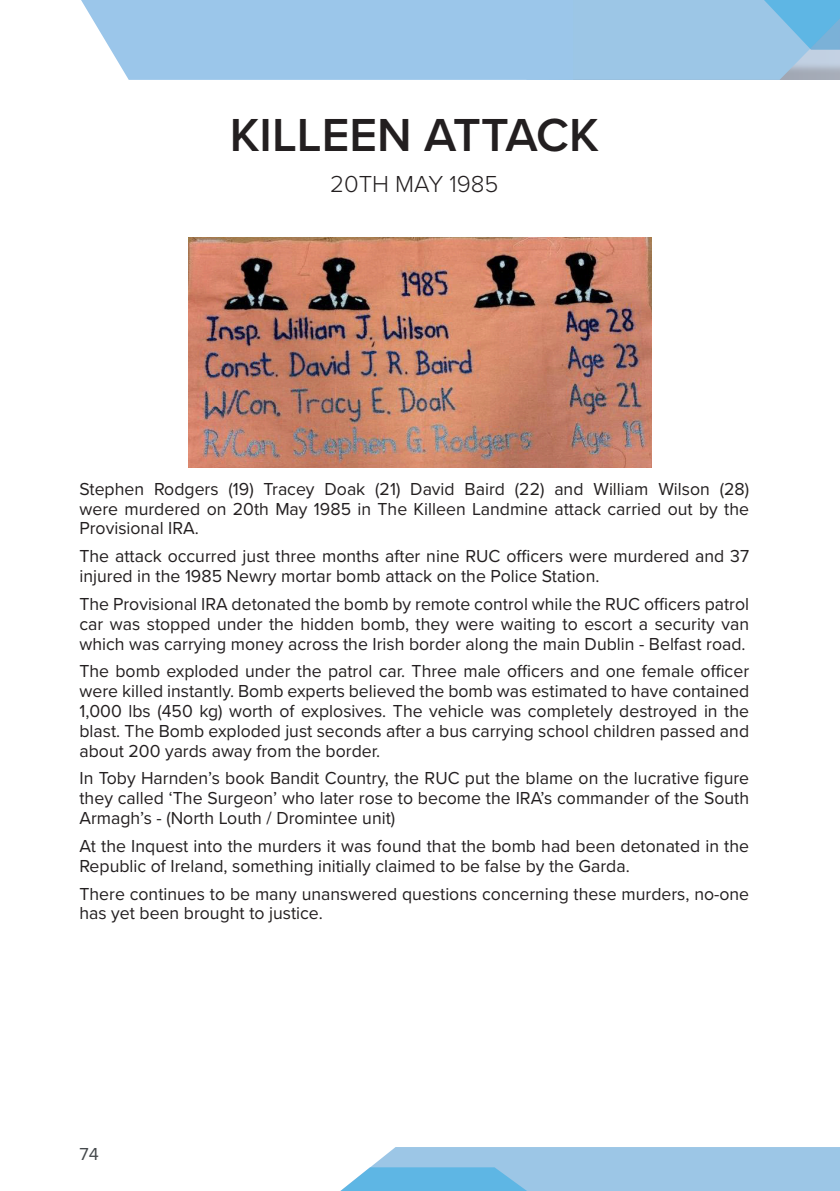
<style>
.page{position:relative;width:840px;height:1191px;background:#fff}
.page>*{position:absolute;margin:0;border:0;box-sizing:border-box;transform-origin:0 0}
.First_Name{font:600 48px "Proxima Nova";color:#231f20}
.Surname{font:300 24px "Proxima Nova";color:#231f20}
.Main_Body{font:18px/19.8px "Proxima Nova";color:#231f20;text-align:justify}
.t1{font:18px "Proxima Nova";color:#45494c}
</style>
<div class="page">
<svg style="left:340px;top:1147px;width:499px;height:44px"></svg>
<div style="left:81px;top:0;width:445px;height:80px;background:#9bc6ea"></div>
<svg style="left:526px;top:0;width:313px;height:80px"></svg>
<img style="left:188px;top:237px;width:463px;height:230px">
<p class="First_Name" style="left:229px;top:100px;width:370px">KILLEEN ATTACK</p>
<p class="Surname" style="left:330px;top:166px;width:170px">20TH MAY 1985</p>
<p class="Main_Body" style="left:79px;top:478px;width:671px">Stephen Rodgers (19) Tracey Doak (21) David Baird (22) and William Wilson (28) were murdered on 20th May 1985 in The Killeen Landmine attack carried out by the Provisional IRA.</p>
<p class="Main_Body" style="left:79px;top:545px;width:671px">The attack occurred just three months after nine RUC officers were murdered and 37 injured in the 1985 Newry mortar bomb attack on the Police Station.</p>
<p class="Main_Body" style="left:79px;top:593px;width:670px">The Provisional IRA detonated the bomb by remote control while the RUC officers patrol car was stopped under the hidden bomb, they were waiting to escort a security van which was carrying money across the Irish border along the main Dublin - Belfast road.</p>
<p class="Main_Body" style="left:79px;top:660px;width:670px">The bomb exploded under the patrol car. Three male officers and one female officer were killed instantly. Bomb experts believed the bomb was estimated to have contained 1,000 lbs (450 kg) worth of explosives. The vehicle was completely destroyed in the blast. The Bomb exploded just seconds after a bus carrying school children passed and about 200 yards away from the border.</p>
<p class="Main_Body" style="left:79px;top:767px;width:671px">In Toby Harnden’s book Bandit Country, the RUC put the blame on the lucrative figure they called ‘The Surgeon’ who later rose to become the IRA’s commander of the South Armagh’s - (North Louth / Dromintee unit)</p>
<p class="Main_Body" style="left:79px;top:835px;width:670px">At the Inquest into the murders it was found that the bomb had been detonated in the<br>Republic of Ireland, something initially claimed to be false by the Garda.</p>
<p class="Main_Body" style="left:79px;top:883px;width:671px">There continues to be many unanswered questions concerning these murders, no-one has yet been brought to justice.</p>
<p class="t1" style="left:79px;top:1140px;width:21px">74</p>
</div>
